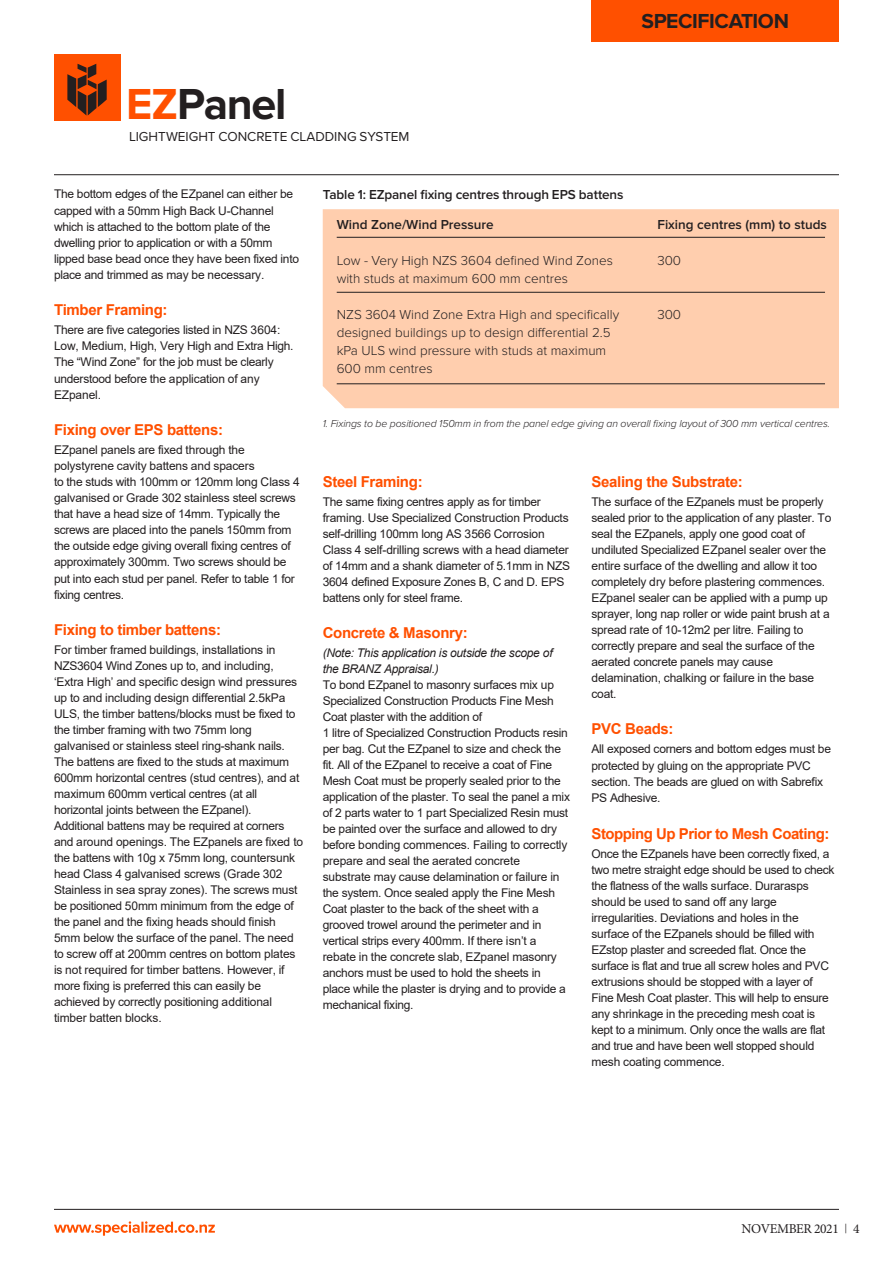
<style>
.page{position:relative;width:893px;height:1263px;background:#fff}
.page>*{position:absolute;margin:0;border:0;box-sizing:border-box;transform-origin:0 0}
.t1{font:700 45px "Proxima Nova";letter-spacing:-.03em;color:#231f20}
.t2{font:700 21px "Proxima Nova";letter-spacing:-.02em;color:#231f20}
.t3{font:700 15px "Arial";letter-spacing:-.02em;color:#ff5000}
.t4{font:300 13.5px/18px "Proxima Nova";color:#231f20}
.t5{font:600 13.5px "Proxima Nova";color:#231f20}
.t6{font:13.5px "Proxima Nova";letter-spacing:-.005em;color:#231f20}
.t7{font:13.5px "Minion Pro";letter-spacing:-.03em;color:#231f20}
.t8{font:12px/16px "Arial";letter-spacing:-.02em;color:#231f20}
.t9{font:italic 300 10.5px "Proxima Nova";letter-spacing:-.01em;color:#231f20}
.s1{color:#ff5000}
.s2{font-style:inherit}
.s3{font-style:italic}
.s4{font-family:"Proxima Nova";font-weight:300}
</style>
<div class="page">
<div style="left:323px;top:209px;width:516px;height:199px;background:#ffceae"></div>
<hr style="left:54px;top:174px;width:785px;height:1px;background:#231f20">
<div style="left:54px;top:54px;width:66px;height:67px;background:#ff5000"></div>
<svg style="left:67px;top:64px;width:40px;height:52px"></svg>
<div style="left:591px;top:0;width:248px;height:41px;background:#ff5000"></div>
<hr style="left:54px;top:1209px;width:785px;height:1px;background:#231f20">
<svg style="left:54px;top:1221px;width:161px;height:15px"></svg>
<hr style="left:337px;top:237px;width:488px;height:1px;background:#231f20">
<hr style="left:337px;top:292px;width:488px;height:1px;background:#231f20">
<hr style="left:337px;top:383px;width:488px;height:1px;background:#231f20">
<p class="t1" style="left:126px;top:78px;width:162px"><span class="s1">EZ</span>Panel</p>
<p class="t6" style="left:129px;top:126px;width:282px">LIGHTWEIGHT CONCRETE CLADDING SYSTEM</p>
<p class="t2" style="left:641px;top:9px;width:149px">SPECIFICATION</p>
<p class="t8" style="left:54px;top:186px;width:247px">The bottom edges of the EZpanel can either be capped with a 50mm High Back U-Channel which is attached to the bottom plate of the dwelling prior to application or with a 50mm lipped base bead once they have been fixed into place and trimmed as may be necessary.</p>
<p class="t3" style="left:54px;top:299px;width:115px">Timber Framing<span class="s2">:</span></p>
<p class="t8" style="left:54px;top:322px;width:241px">There are five categories listed in NZS 3604:<br>Low, Medium, High, Very High and Extra High.<br>The “Wind Zone” for the job must be clearly understood before the application of any EZpanel.</p>
<p class="t3" style="left:54px;top:419px;width:171px">Fixing over EPS battens<span class="s2">:</span></p>
<p class="t8" style="left:54px;top:442px;width:247px">EZpanel panels are fixed through the polystyrene cavity battens and spacers<br>to the studs with 100mm or 120mm long Class 4 galvanised or Grade 302 stainless steel screws that have a head size of 14mm. Typically the screws are placed into the panels 150mm from the outside edge giving overall fixing centres of approximately 300mm. Two screws should be put into each stud per panel. Refer to table 1 for fixing centres.</p>
<p class="t3" style="left:54px;top:619px;width:169px">Fixing to timber battens<span class="s2">:</span></p>
<p class="t8" style="left:54px;top:641px;width:251px">For timber framed buildings, installations in NZS3604 Wind Zones up to, and including, ‘Extra High’ and specific design wind pressures up to and including design differential 2.5kPa ULS, the timber battens/blocks must be fixed to the timber framing with two 75mm long galvanised or stainless steel ring-shank nails.<br>The battens are fixed to the studs at maximum 600mm horizontal centres (stud centres), and at maximum 600mm vertical centres (at all horizontal joints between the EZpanel).<br>Additional battens may be required at corners and around openings. The EZpanels are fixed to the battens with 10g x 75mm long, countersunk head Class 4 galvanised screws (Grade 302<br>Stainless in sea spray zones). The screws must be positioned 50mm minimum from the edge of the panel and the fixing heads should finish 5mm below the surface of the panel. The need to screw off at 200mm centres on bottom plates is not required for timber battens. However, if more fixing is preferred this can easily be achieved by correctly positioning additional timber batten blocks.</p>
<p class="t5" style="left:323px;top:187px;width:302px">Table 1: EZpanel fixing centres through EPS battens</p>
<p class="t5" style="left:337px;top:217px;width:158px">Wind Zone/Wind Pressure</p>
<p class="t4" style="left:337px;top:252px;width:278px">Low - Very High NZS 3604 defined Wind Zones with studs at maximum 600 mm centres</p>
<p class="t4" style="left:337px;top:306px;width:284px">NZS 3604 Wind Zone Extra High and specifically designed buildings up to design differential 2.5 kPa ULS wind pressure with studs at maximum 600 mm centres</p>
<p class="t5" style="left:657px;top:217px;width:171px">Fixing centres (mm) to studs</p>
<p class="t4" style="left:657px;top:252px;width:25px">300</p>
<p class="t4" style="left:657px;top:306px;width:25px">300</p>
<p class="t9" style="left:323px;top:417px;width:509px">1. Fixings to be positioned 150mm in from the panel edge giving an overall fixing layout of 300 mm vertical centres.</p>
<p class="t3" style="left:323px;top:471px;width:101px">Steel Framing<span class="s2">:</span></p>
<p class="t8" style="left:323px;top:493px;width:249px">The same fixing centres apply as for timber framing. Use Specialized Construction Products self-drilling 100mm long AS 3566 Corrosion Class 4 self-drilling screws with a head diameter of 14mm and a shank diameter of 5.1mm in NZS 3604 defined Exposure Zones B, C and D. EPS battens only for steel frame.</p>
<p class="t3" style="left:323px;top:622px;width:146px">Concrete &amp; Masonry<span class="s2">:</span></p>
<p class="t8" style="left:323px;top:645px;width:249px"><span class="s3">(Note: This application is outside the scope of the BRANZ Appraisal.)<br></span>To bond EZpanel to masonry surfaces mix up Specialized Construction Products Fine Mesh Coat plaster with the addition of<br>1 litre of Specialized Construction Products resin per bag. Cut the EZpanel to size and check the fit. All of the EZpanel to receive a coat of Fine Mesh Coat must be properly sealed prior to the application of the plaster. To seal the panel a mix of 2 parts water to 1 part Specialized Resin must be painted over the surface and allowed to dry before bonding commences. Failing to correctly prepare and seal the aerated concrete substrate may cause delamination or failure in the system. Once sealed apply the Fine Mesh Coat plaster to the back of the sheet with a grooved trowel around the perimeter and in vertical strips every 400mm. If there isn’t a rebate in the concrete slab, EZpanel masonry anchors must be used to hold the sheets in place while the plaster is drying and to provide a mechanical fixing.</p>
<p class="t3" style="left:591px;top:471px;width:153px">Sealing the Substrate<span class="s2">:</span></p>
<p class="t8" style="left:591px;top:493px;width:241px">The surface of the EZpanels must be properly sealed prior to the application of any plaster. To seal the EZpanels, apply one good coat of undiluted Specialized EZpanel sealer over the entire surface of the dwelling and allow it too completely dry before plastering commences.<br>EZpanel sealer can be applied with a pump up sprayer, long nap roller or wide paint brush at a spread rate of 10-12m2 per litre. Failing to correctly prepare and seal the surface of the aerated concrete panels may cause delamination, chalking or failure in the base coat.</p>
<p class="t3" style="left:591px;top:718px;width:84px">PVC Beads<span class="s2">:</span></p>
<p class="t8" style="left:591px;top:741px;width:241px">All exposed corners and bottom edges must be protected by gluing on the appropriate PVC section. The beads are glued on with Sabrefix PS Adhesive.</p>
<p class="t3" style="left:591px;top:823px;width:239px">Stopping Up Prior to Mesh Coating<span class="s2">:</span></p>
<p class="t8" style="left:591px;top:845px;width:244px">Once the EZpanels have been correctly fixed, a two metre straight edge should be used to check the flatness of the walls surface. Durarasps should be used to sand off any large irregularities. Deviations and holes in the surface of the EZpanels should be filled with EZstop plaster and screeded flat. Once the surface is flat and true all screw holes and PVC extrusions should be stopped with a layer of Fine Mesh Coat plaster. This will help to ensure any shrinkage in the preceding mesh coat is kept to a minimum. Only once the walls are flat and true and have been well stopped should mesh coating commence.</p>
<p class="t7" style="left:741px;top:1219px;width:120px">NOVEMBER 2021 <span class="s4">|</span> 4</p>
</div>
